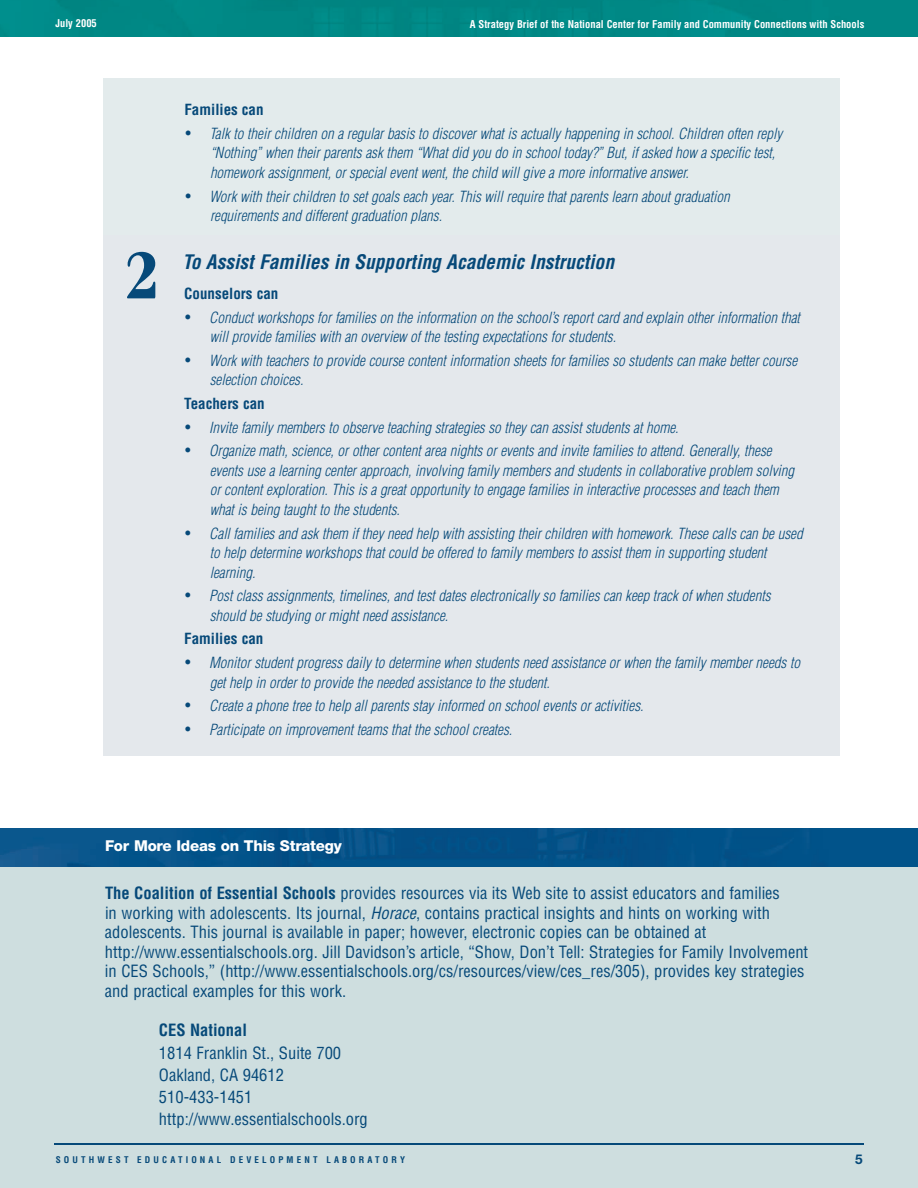
<style>
.page{position:relative;width:918px;height:1188px;background:#fff}
.page>*{position:absolute;margin:0;border:0;box-sizing:border-box;transform-origin:0 0}
.t1{font:700 condensed 72.45px "Garamond";color:#064979}
.t2{font:italic 700 condensed 19.5px "Helvetica";color:#064979}
.t3{font:condensed 16.5px/19.5px "Helvetica";color:#064979}
.t4{font:700 condensed 16.5px "Helvetica";color:#064979}
.t5{font:italic 300 condensed 15px/19.5px "Helvetica";color:#064979}
.t6{font:700 condensed 15px "Helvetica";color:#064979}
.t7{font:800 15px "Helvetica Neue";letter-spacing:-.015em;color:#fff}
.t8{font:700 13.5px "Helvetica Neue";color:#064979}
.t9{font:700 condensed 10.5px "Helvetica";color:#fff}
.t10{font:700 condensed 9px "Helvetica";letter-spacing:.35em;color:#064979}
.s1{font-weight:700}
.s2{font-style:italic}
</style>
<div class="page">
<div style="left:0;top:0;width:918px;height:37px;background:#008885"></div>
<div style="left:104px;top:78px;width:736px;height:460px;background:#e3ebec"></div>
<div style="left:0;top:834px;width:918px;height:354px;background:#cededf"></div>
<div style="left:104px;top:236px;width:736px;height:520px;background:#e4e8ec"></div>
<img style="left:0;top:828px;width:918px;height:38px">
<hr style="left:54px;top:1143px;width:810px;height:1px;background:#064979">
<p class="t9" style="left:56px;top:17px;width:43px">July 2005</p>
<p class="t9" style="left:470px;top:17px;width:396px">A Strategy Brief of the National Center for Family and Community Connections with Schools</p>
<h1 class="t1" style="left:124px;top:234px;width:38px">2</h1>
<p class="t6" style="left:184px;top:100px;width:81px">Families can</p>
<p class="t5" style="left:210px;top:124px;width:574px;text-indent:-26px">✓ Talk to their children on a regular basis to discover what is actually happening in school. Children often reply “Nothing” when their parents ask them “What did you do in school today?” But, if asked how a specific test, homework assignment, or special event went, the child will give a more informative answer.</p>
<p class="t5" style="left:210px;top:186px;width:521px;text-indent:-26px">✓ Work with their children to set goals each year. This will require that parents learn about graduation requirements and different graduation plans.</p>
<h2 class="t2" style="left:183px;top:249px;width:433px">To Assist Families in Supporting Academic Instruction</h2>
<p class="t6" style="left:184px;top:284px;width:96px">Counselors can</p>
<p class="t5" style="left:210px;top:307px;width:592px;text-indent:-26px">✓ Conduct workshops for families on the information on the school’s report card and explain other information that will provide families with an overview of the testing expectations for students.</p>
<p class="t5" style="left:210px;top:350px;width:589px;text-indent:-26px">✓ Work with teachers to provide course content information sheets for families so students can make better course selection choices.</p>
<p class="t6" style="left:184px;top:394px;width:82px">Teachers can</p>
<p class="t5" style="left:184px;top:417px;width:496px">✓ Invite family members to observe teaching strategies so they can assist students at home.</p>
<p class="t5" style="left:210px;top:441px;width:586px;text-indent:-26px">✓ Organize math, science, or other content area nights or events and invite families to attend. Generally, these events use a learning center approach, involving family members and students in collaborative problem solving or content exploration. This is a great opportunity to engage families in interactive processes and teach them what is being taught to the students.</p>
<p class="t5" style="left:210px;top:523px;width:594px;text-indent:-26px">✓ Call families and ask them if they need help with assisting their children with homework. These calls can be used to help determine workshops that could be offered to family members to assist them in supporting student learning.</p>
<p class="t5" style="left:210px;top:586px;width:562px;text-indent:-26px">✓ Post class assignments, timelines, and test dates electronically so families can keep track of when students should be studying or might need assistance.</p>
<p class="t6" style="left:184px;top:630px;width:81px">Families can</p>
<p class="t5" style="left:210px;top:653px;width:592px;text-indent:-26px">✓ Monitor student progress daily to determine when students need assistance or when the family member needs to get help in order to provide the needed assistance to the student.</p>
<p class="t5" style="left:184px;top:696px;width:461px">✓ Create a phone tree to help all parents stay informed on school events or activities.</p>
<p class="t5" style="left:184px;top:720px;width:329px">✓ Participate on improvement teams that the school creates.</p>
<p class="t7" style="left:105px;top:837px;width:238px">For More Ideas on This Strategy</p>
<p class="t3" style="left:105px;top:883px;width:705px"><span class="s1">The Coalition of Essential Schools</span> provides resources via its Web site to assist educators and families<br>in working with adolescents. Its journal, <span class="s2">Horace</span>, contains practical insights and hints on working with adolescents. This journal is available in paper; however, electronic copies can be obtained at http://www.essentialschools.org. Jill Davidson’s article, “Show, Don’t Tell: Strategies for Family Involvement in CES Schools,” (http://www.essentialschools.org/cs/resources/view/ces_res/305), provides key strategies and practical examples for this work.</p>
<p class="t4" style="left:159px;top:1020px;width:89px">CES National</p>
<p class="t3" style="left:159px;top:1041px;width:210px;line-height:22.2px">1814 Franklin St., Suite 700<br>Oakland, CA 94612<br>510-433-1451 http://www.essentialschools.org</p>
<p class="t10" style="left:56px;top:1154px;width:351px">SOUTHWEST EDUCATIONAL DEVELOPMENT LABORATORY</p>
<p class="t8" style="left:855px;top:1151px;width:9px">5</p>
<p class="t10" style="left:56px;top:1153px;width:351px">SOUTHWEST EDUCATIONAL DEVELOPMENT LABORATORY</p>
</div>
